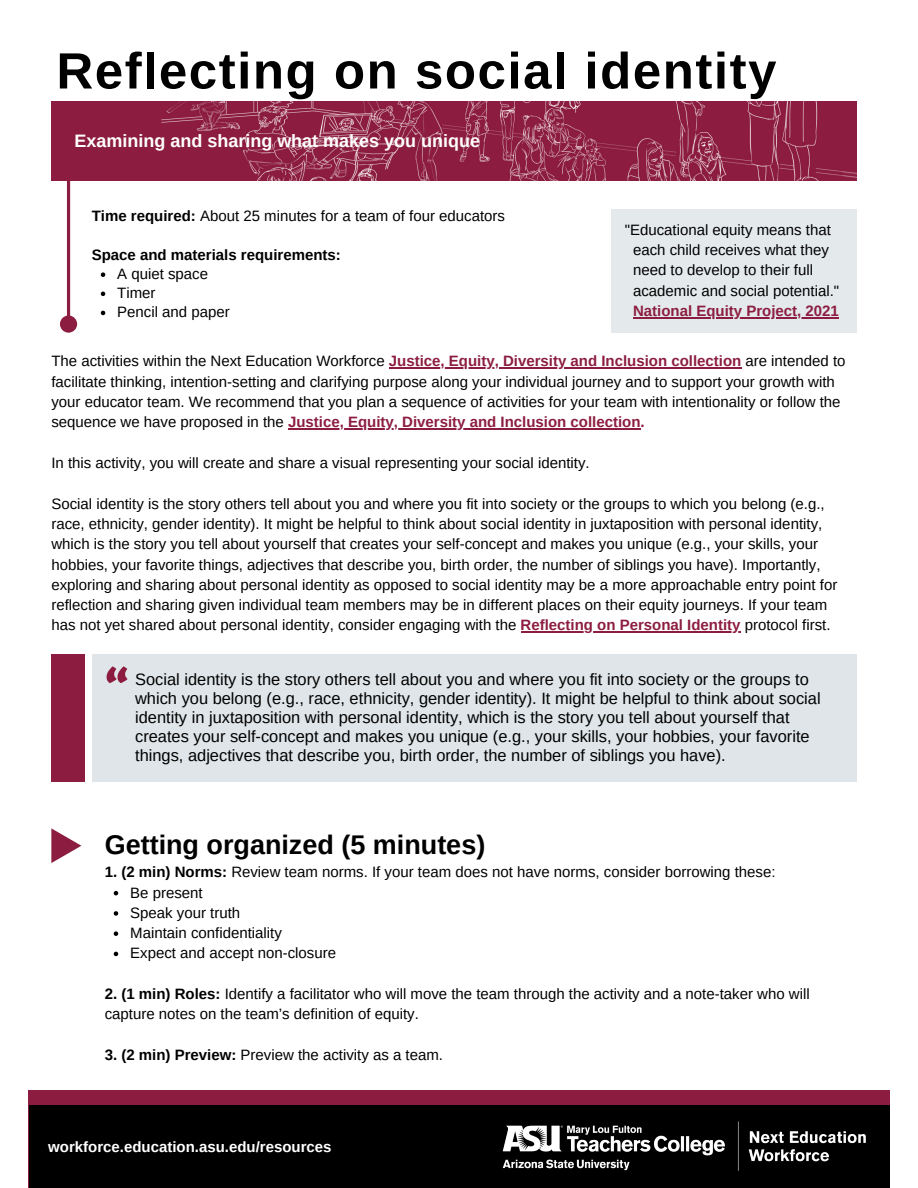
<style>
.page{position:relative;width:918px;height:1188px;background:#fff}
.page>*{position:absolute;margin:0;border:0;box-sizing:border-box;transform-origin:0 0}
.t1{font:900 53.25px "Alegreya Sans";color:#8c1d40}
.t2{font:700 51px "Arimo";letter-spacing:.03em;color:#000}
.t3{font:700 27px "Arimo";color:#000}
.t4{font:700 18px "Arimo";color:#fff}
.t5{font:16.5px/19px "Arimo";color:#000}
.t6{font:15px/20.2px "Arimo";color:#000}
.t7{font:700 15px "Arimo";color:#fff}
.t8{font:700 15px "Arimo";color:#000}
.t9{font:700 15px "Arimo";color:#8c1d40}
.s1{font-weight:700}
.s2{font-weight:700;color:#8c1d40}
</style>
<div class="page">
<div style="left:28px;top:1090px;width:862px;height:98px;background:#8c1d40"></div>
<div style="left:29px;top:1105px;width:861px;height:83px;background:#000"></div>
<img style="left:502px;top:1121px;width:364px;height:50px">
<svg style="left:60px;top:181px;width:17px;height:152px"></svg>
<img style="left:51px;top:102px;width:805px;height:79px">
<div style="left:611px;top:209px;width:245px;height:124px;background:#e4e9ec"></div>
<svg style="left:51px;top:828px;width:30px;height:35px"></svg>
<hr style="left:389px;top:367px;width:352px;height:2px;background:#8c1d40">
<hr style="left:288px;top:428px;width:353px;height:1px;background:#8c1d40">
<hr style="left:633px;top:317px;width:206px;height:1px;background:#8c1d40">
<hr style="left:521px;top:631px;width:220px;height:2px;background:#8c1d40">
<svg style="left:101px;top:272px;width:4px;height:5px"></svg>
<svg style="left:101px;top:292px;width:4px;height:4px"></svg>
<svg style="left:101px;top:311px;width:4px;height:4px"></svg>
<svg style="left:114px;top:891px;width:4px;height:4px"></svg>
<svg style="left:114px;top:911px;width:4px;height:5px"></svg>
<svg style="left:114px;top:931px;width:4px;height:5px"></svg>
<svg style="left:114px;top:952px;width:4px;height:4px"></svg>
<div style="left:52px;top:655px;width:33px;height:127px;background:#8c1d40"></div>
<div style="left:92px;top:655px;width:765px;height:127px;background:#e0e5e9"></div>
<p class="t2" style="left:56px;top:42px;width:722px">Reflecting on social identity</p>
<p class="t4" style="left:75px;top:131px;width:407px">Examining and sharing what makes you unique</p>
<p class="t6" style="left:92px;top:206px;width:415px"><span class="s1">Time required:</span> About 25 minutes for a team of four educators</p>
<p class="t8" style="left:92px;top:246px;width:251px">Space and materials requirements:</p>
<p class="t6" style="left:117px;top:264px;width:92px">A quiet space</p>
<p class="t6" style="left:117px;top:283px;width:40px">Timer</p>
<p class="t6" style="left:117px;top:302px;width:114px">Pencil and paper</p>
<p class="t6" style="left:625px;top:220px;width:208px">"Educational equity means that</p>
<p class="t6" style="left:633px;top:240px;width:197px">each child receives what they</p>
<p class="t6" style="left:633px;top:260px;width:182px">need to develop to their full</p>
<p class="t6" style="left:633px;top:280px;width:208px">academic and social potential."</p>
<p class="t9" style="left:633px;top:302px;width:207px">National Equity Project, 2021</p>
<p class="t6" style="left:51px;top:351px;width:796px">The activities within the Next Education Workforce <span class="s2">Justice, Equity, Diversity and Inclusion collection</span> are intended to facilitate thinking, intention-setting and clarifying purpose along your individual journey and to support your growth with your educator team. We recommend that you plan a sequence of activities for your team with intentionality or follow the sequence we have proposed in the <span class="s2">Justice, Equity, Diversity and Inclusion collection.</span></p>
<p class="t6" style="left:51px;top:453px;width:540px">In this activity, you will create and share a visual representing your social identity.</p>
<p class="t6" style="left:51px;top:494px;width:788px">Social identity is the story others tell about you and where you fit into society or the groups to which you belong (e.g., race, ethnicity, gender identity). It might be helpful to think about social identity in juxtaposition with personal identity, which is the story you tell about yourself that creates your self-concept and makes you unique (e.g., your skills, your hobbies, your favorite things, adjectives that describe you, birth order, the number of siblings you have). Importantly, exploring and sharing about personal identity as opposed to social identity may be a more approachable entry point for reflection and sharing given individual team members may be in different places on their equity journeys. If your team has not yet shared about personal identity, consider engaging with the <span class="s2">Reflecting on Personal Identity</span> protocol first.</p>
<p class="t1" style="left:105px;top:659px;width:26px">“</p>
<p class="t5" style="left:135px;top:670px;width:687px">Social identity is the story others tell about you and where you fit into society or the groups to which you belong (e.g., race, ethnicity, gender identity). It might be helpful to think about social identity in juxtaposition with personal identity, which is the story you tell about yourself that creates your self-concept and makes you unique (e.g., your skills, your hobbies, your favorite things, adjectives that describe you, birth order, the number of siblings you have).</p>
<p class="t3" style="left:105px;top:829px;width:382px">Getting organized (5 minutes)</p>
<p class="t6" style="left:105px;top:862px;width:672px"><span class="s1">1. (2 min) Norms:</span> Review team norms. If your team does not have norms, consider borrowing these:</p>
<p class="t6" style="left:130px;top:882px;width:74px">Be present</p>
<p class="t6" style="left:130px;top:903px;width:112px">Speak your truth</p>
<p class="t6" style="left:130px;top:923px;width:153px">Maintain confidentiality</p>
<p class="t6" style="left:130px;top:943px;width:207px">Expect and accept non-closure</p>
<p class="t6" style="left:105px;top:984px;width:707px"><span class="s1">2. (1 min) Roles:</span> Identify a facilitator who will move the team through the activity and a note-taker who will capture notes on the team’s definition of equity.</p>
<p class="t6" style="left:105px;top:1044px;width:340px"><span class="s1">3. (2 min) Preview:</span> Preview the activity as a team.</p>
<p class="t7" style="left:48px;top:1138px;width:285px">workforce.education.asu.edu/resources</p>
</div>
